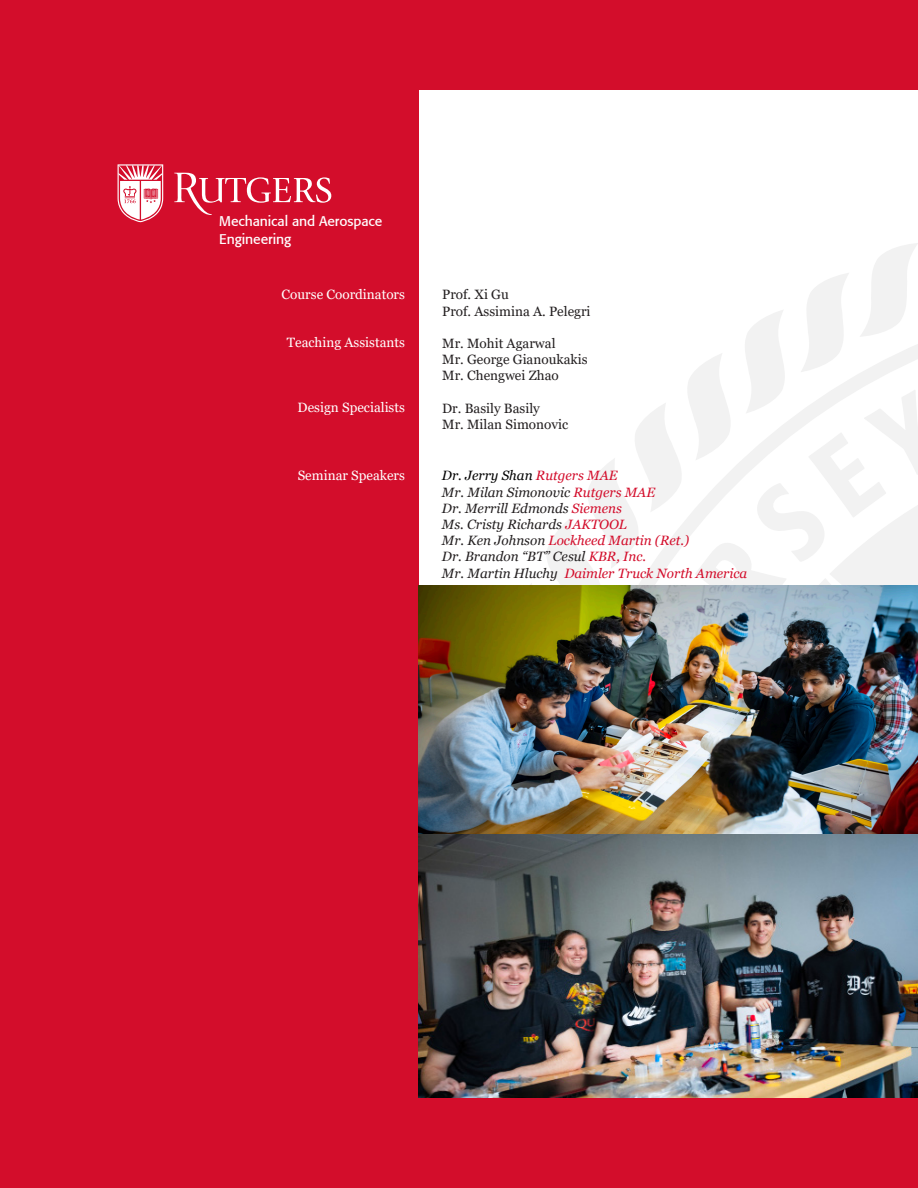
<style>
.page{position:relative;width:918px;height:1188px;background:#fff}
.page>*{position:absolute;margin:0;border:0;box-sizing:border-box;transform-origin:0 0}
.t1{font:14.1px/17.5px "Formata";letter-spacing:-.005em;color:#fff}
.t2{font:13.5px "Georgia";color:#231f20}
.t3{font:italic 13.5px "Georgia";color:#231f20}
.t4{font:italic 13.5px "Georgia";color:#d30d2b}
.t5{font:13.5px "Georgia";color:#fff}
.t6{font:italic 13.5px "Georgia";color:#000}
.s1{color:#d30d2b}
.s2{color:#231f20}
</style>
<div class="page">
<div style="left:0;top:0;width:918px;height:90px;background:#d30d2b"></div>
<svg style="left:446px;top:243px;width:472px;height:343px"></svg>
<svg style="left:686px;top:435px;width:232px;height:151px"></svg>
<div style="left:0;top:1098px;width:918px;height:90px;background:#d30d2b"></div>
<div style="left:0;top:72px;width:419px;height:1039px;background:#d30d2b"></div>
<svg style="left:174px;top:172px;width:157px;height:43px"></svg>
<svg style="left:118px;top:164px;width:45px;height:58px"></svg>
<img style="left:418px;top:586px;width:500px;height:512px">
<p class="t1" style="left:219px;top:212px;width:164px">Mechanical and Aerospace<br>Engineering</p>
<p class="t5" style="left:282px;top:286px;width:125px">Course Coordinators</p>
<p class="t5" style="left:287px;top:335px;width:120px">Teaching Assistants</p>
<p class="t5" style="left:298px;top:399px;width:109px">Design Specialists</p>
<p class="t2" style="left:442px;top:287px;width:68px">Prof. Xi Gu</p>
<p class="t2" style="left:442px;top:303px;width:150px">Prof. Assimina A. Pelegri</p>
<p class="t2" style="left:442px;top:335px;width:115px">Mr. Mohit Agarwal</p>
<p class="t2" style="left:442px;top:351px;width:147px">Mr. George Gianoukakis</p>
<p class="t2" style="left:442px;top:368px;width:118px">Mr. Chengwei Zhao</p>
<p class="t2" style="left:442px;top:400px;width:99px">Dr. Basily Basily</p>
<p class="t2" style="left:442px;top:416px;width:128px">Mr. Milan Simonovic</p>
<p class="t5" style="left:298px;top:467px;width:109px">Seminar Speakers</p>
<p class="t6" style="left:442px;top:467px;width:177px">Dr. Jerry Shan <span class="s1">Rutgers MAE</span></p>
<p class="t3" style="left:442px;top:483px;width:215px">Mr. Milan Simonovic <span class="s1">Rutgers MAE</span></p>
<p class="t3" style="left:442px;top:500px;width:182px">Dr. Merrill Edmonds <span class="s1">Siemens</span></p>
<p class="t3" style="left:442px;top:516px;width:187px">Ms. Cristy Richards <span class="s1">JAKTOOL</span></p>
<p class="t4" style="left:442px;top:532px;width:249px"><span class="s2">Mr. Ken Johnson</span> Lockheed Martin (Ret.)</p>
<p class="t3" style="left:442px;top:548px;width:206px">Dr. Brandon “BT” Cesul <span class="s1">KBR, Inc.</span></p>
<p class="t4" style="left:442px;top:564px;width:307px"><span class="s2">Mr. Martin Hluchy</span> Daimler Truck North America</p>
</div>
